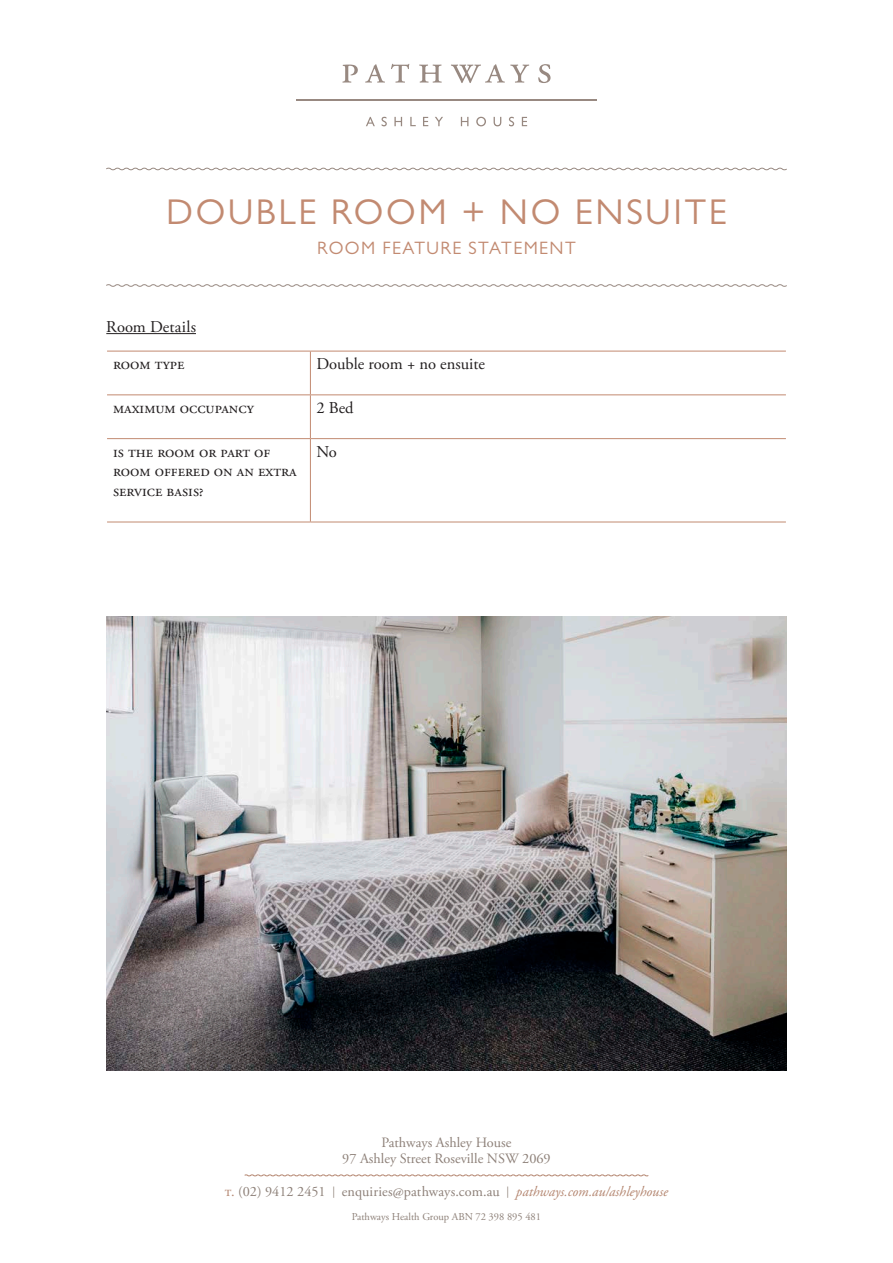
<style>
.page{position:relative;width:893px;height:1263px;background:#fff}
.page>*{position:absolute;margin:0;border:0;box-sizing:border-box;transform-origin:0 0}
.t1{font:36px "Gill Sans MT Pro";letter-spacing:.075em;color:#c28a71}
.t2{font:18px "Gill Sans MT Pro";letter-spacing:.075em;color:#c28a71}
.Body_01_-_Space{font:16.5px/19.8px "Adobe Garamond Pro";color:#231f20}
.t3{font:14.25px "Adobe Garamond Pro";color:#8d8078}
.t4{font:10.5px "Adobe Garamond Pro";color:#8d8078}
.s1{color:#b48670}
.s2{font-size:11.25px}
.s3{font-style:italic;color:#b48670}
</style>
<div class="page">
<hr style="left:106px;top:333px;width:90px;height:1px;background:#231f20">
<hr style="left:107px;top:351px;width:203px;height:1px;background:#c28a71">
<hr style="left:310px;top:351px;width:476px;height:1px;background:#c28a71">
<hr style="left:310px;top:351px;width:1px;height:43px;background:#c28a71">
<hr style="left:107px;top:394px;width:203px;height:1px;background:#c28a71">
<hr style="left:310px;top:394px;width:476px;height:1px;background:#c28a71">
<hr style="left:310px;top:395px;width:1px;height:43px;background:#c28a71">
<hr style="left:107px;top:438px;width:203px;height:1px;background:#c28a71">
<hr style="left:310px;top:438px;width:476px;height:1px;background:#c28a71">
<hr style="left:310px;top:439px;width:1px;height:83px;background:#c28a71">
<hr style="left:107px;top:522px;width:203px;height:1px;background:#c28a71">
<hr style="left:310px;top:522px;width:476px;height:1px;background:#c28a71">
<svg style="left:106px;top:284px;width:681px;height:3px"></svg>
<svg style="left:106px;top:167px;width:681px;height:4px"></svg>
<svg style="left:342px;top:65px;width:16px;height:18px"></svg>
<svg style="left:365px;top:64px;width:20px;height:19px"></svg>
<svg style="left:391px;top:64px;width:18px;height:19px"></svg>
<svg style="left:419px;top:65px;width:23px;height:18px"></svg>
<svg style="left:451px;top:64px;width:78px;height:19px"></svg>
<svg style="left:538px;top:64px;width:12px;height:19px"></svg>
<hr style="left:296px;top:99px;width:301px;height:2px;background:#988981">
<svg style="left:366px;top:117px;width:9px;height:9px"></svg>
<svg style="left:382px;top:117px;width:5px;height:9px"></svg>
<svg style="left:394px;top:117px;width:8px;height:9px"></svg>
<svg style="left:410px;top:117px;width:6px;height:9px"></svg>
<svg style="left:423px;top:117px;width:5px;height:9px"></svg>
<svg style="left:435px;top:117px;width:8px;height:9px"></svg>
<svg style="left:461px;top:117px;width:7px;height:9px"></svg>
<svg style="left:476px;top:117px;width:10px;height:9px"></svg>
<svg style="left:494px;top:117px;width:7px;height:9px"></svg>
<svg style="left:509px;top:117px;width:5px;height:9px"></svg>
<svg style="left:522px;top:117px;width:5px;height:9px"></svg>
<svg style="left:244px;top:1174px;width:405px;height:3px"></svg>
<img style="left:106px;top:617px;width:681px;height:453px">
<p class="t1" style="left:166px;top:190px;width:562px">DOUBLE ROOM + NO ENSUITE</p>
<p class="t2" style="left:317px;top:237px;width:260px">ROOM FEATURE STATEMENT</p>
<p class="Body_01_-_Space" style="left:106px;top:317px;width:91px">Room Details</p>
<p class="Body_01_-_Space" style="left:113px;top:354px;width:73px">room type</p>
<p class="Body_01_-_Space" style="left:316px;top:354px;width:170px">Double room + no ensuite</p>
<p class="Body_01_-_Space" style="left:113px;top:398px;width:142px">maximum occupancy</p>
<p class="Body_01_-_Space" style="left:316px;top:398px;width:39px">2 Bed</p>
<p class="Body_01_-_Space" style="left:113px;top:442px;width:185px">is the room or part of room offered on an extra service basis?</p>
<p class="Body_01_-_Space" style="left:316px;top:442px;width:22px">No</p>
<p class="t3" style="left:382px;top:1134px;width:131px">Pathways Ashley House</p>
<p class="t3" style="left:342px;top:1150px;width:210px">97 Ashley Street Roseville NSW 2069</p>
<p class="t3" style="left:225px;top:1183px;width:444px"><span class="s1">t.</span> (02) 9412 2451 <span class="s2">|</span> enquiries@pathways.com.au <span class="s2">|</span> <span class="s3">pathways.com.au/ashleyhouse</span></p>
<p class="t4" style="left:352px;top:1211px;width:191px">Pathways Health Group ABN 72 398 895 481</p>
</div>
